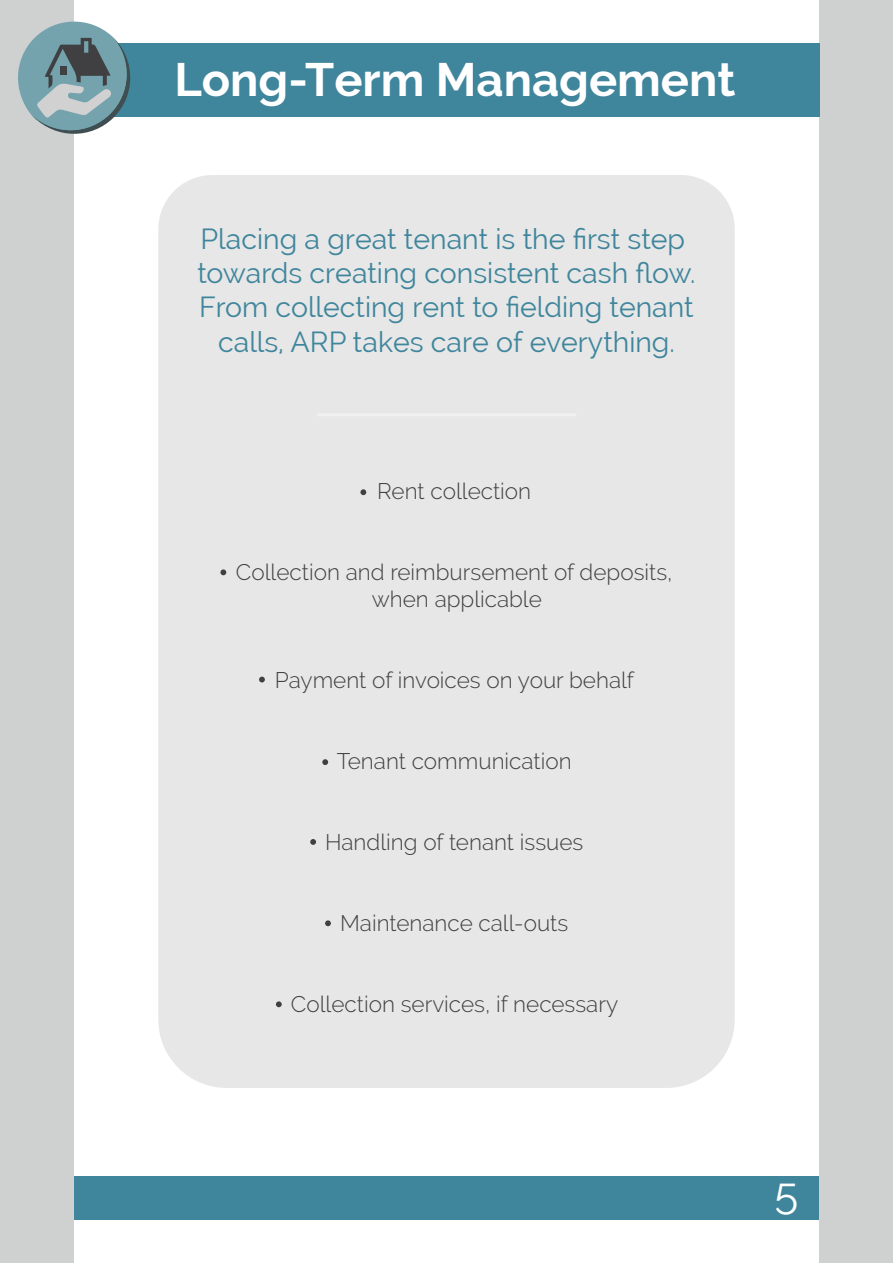
<style>
.page{position:relative;width:893px;height:1263px;background:#cfd0d0}
.page>*{position:absolute;margin:0;border:0;box-sizing:border-box;transform-origin:0 0}
.t1{font:700 47.1px "Raleway";color:#fff}
.t2{font:43.35px "Raleway";color:#fff}
.t3{font:28.5px/34.2px "Raleway";color:#3f859c;text-align:center}
.t4{font:300 22.5px/27px "Raleway";color:#404042;text-align:center}
</style>
<div class="page">
<div style="left:74px;top:0;width:745px;height:1263px;background:#fff"></div>
<div style="left:158px;top:175px;width:577px;height:913px;background:#e6e7e6"></div>
<div style="left:94px;top:43px;width:725px;height:73px;background:#3f859c"></div>
<svg style="left:18px;top:21px;width:118px;height:113px"></svg>
<div style="left:60px;top:66px;width:6px;height:9px;background:#404042"></div>
<svg style="left:360px;top:489px;width:6px;height:6px"></svg>
<svg style="left:220px;top:569px;width:6px;height:6px"></svg>
<svg style="left:259px;top:677px;width:6px;height:5px"></svg>
<svg style="left:310px;top:839px;width:6px;height:6px"></svg>
<svg style="left:276px;top:1001px;width:6px;height:6px"></svg>
<svg style="left:325px;top:920px;width:6px;height:6px"></svg>
<svg style="left:322px;top:759px;width:6px;height:6px"></svg>
<hr style="left:317px;top:413px;width:259px;height:3px;background:#fff">
<div style="left:74px;top:1176px;width:745px;height:44px;background:#3f859c"></div>
<h1 class="t1" style="left:175px;top:53px;width:562px">Long-Term Management</h1>
<p class="t3" style="left:197px;top:222px;width:500px">Placing a great tenant is the first step towards creating consistent cash flow.<br>From collecting rent to fielding tenant calls, ARP takes care of everything.</p>
<p class="t4" style="left:377px;top:478px;width:155px">Rent collection</p>
<p class="t4" style="left:236px;top:559px;width:438px">Collection and reimbursement of deposits, when applicable</p>
<p class="t4" style="left:275px;top:667px;width:361px">Payment of invoices on your behalf</p>
<p class="t4" style="left:337px;top:748px;width:236px">Tenant communication</p>
<p class="t4" style="left:325px;top:829px;width:260px">Handling of tenant issues</p>
<p class="t4" style="left:340px;top:910px;width:229px">Maintenance call-outs</p>
<p class="t4" style="left:291px;top:991px;width:329px">Collection services, if necessary</p>
<h2 class="t2" style="left:774px;top:1167px;width:25px">5</h2>
</div>
